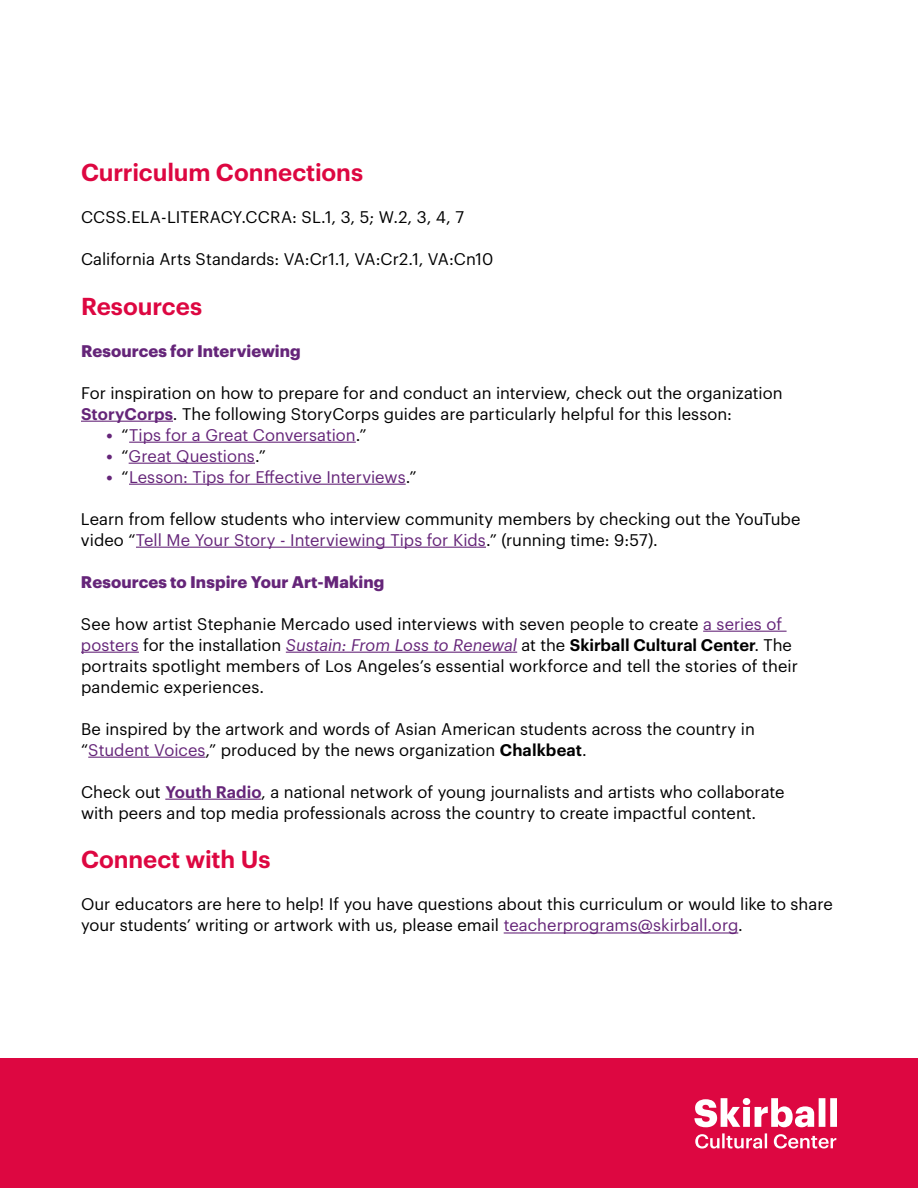
<style>
.page{position:relative;width:918px;height:1188px;background:#fff}
.page>*{position:absolute;margin:0;border:0;box-sizing:border-box;transform-origin:0 0}
.t1{font:600 24px "Graphik";letter-spacing:-.005em;color:#dd0741}
.t2{font:16.5px/21px "Graphik";color:#000}
.t3{font:16.5px "Graphik";letter-spacing:.005em;color:#652579}
.t4{font:700 16.5px "Graphik";letter-spacing:.005em;color:#652579}
.s1{font-weight:600;color:#652579}
.s2{font-weight:700}
.s3{color:#000}
.s4{color:#652579}
.s5{font-style:italic;color:#652579}
.s6{font-weight:600}
</style>
<div class="page">
<hr style="left:81px;top:421px;width:92px;height:1px;background:#652579">
<hr style="left:129px;top:442px;width:227px;height:1px;background:#652579">
<hr style="left:129px;top:463px;width:126px;height:1px;background:#652579">
<hr style="left:129px;top:484px;width:277px;height:1px;background:#652579">
<hr style="left:136px;top:547px;width:350px;height:1px;background:#652579">
<hr style="left:703px;top:631px;width:84px;height:1px;background:#652579">
<hr style="left:81px;top:652px;width:58px;height:1px;background:#652579">
<hr style="left:286px;top:652px;width:231px;height:1px;background:#652579">
<hr style="left:88px;top:757px;width:118px;height:1px;background:#652579">
<hr style="left:165px;top:799px;width:96px;height:1px;background:#652579">
<hr style="left:504px;top:932px;width:234px;height:2px;background:#652579">
<div style="left:0;top:1059px;width:918px;height:129px;background:#dd0741"></div>
<svg style="left:694px;top:1098px;width:143px;height:29px"></svg>
<svg style="left:695px;top:1133px;width:141px;height:16px"></svg>
<h1 class="t1" style="left:81px;top:154px;width:284px">Curriculum Connections</h1>
<p class="t2" style="left:81px;top:205px;width:385px">CCSS.ELA-LITERACY.CCRA: SL.1, 3, 5; W.2, 3, 4, 7</p>
<p class="t2" style="left:81px;top:247px;width:414px">California Arts Standards: VA:Cr1.1, VA:Cr2.1, VA:Cn10</p>
<h1 class="t1" style="left:81px;top:288px;width:123px">Resources</h1>
<p class="t4" style="left:81px;top:338px;width:221px">Resources for Interviewing</p>
<p class="t2" style="left:81px;top:381px;width:703px">For inspiration on how to prepare for and conduct an interview, check out the organization<br><span class="s1">StoryCorps</span>. The following StoryCorps guides are particularly helpful for this lesson:</p>
<p class="t3" style="left:106px;top:422px;width:262px"><span class="s2">•</span> <span class="s3">“</span>Tips for a Great Conversation<span class="s3">.”</span></p>
<p class="t3" style="left:106px;top:443px;width:161px"><span class="s2">•</span> <span class="s3">“</span>Great Questions<span class="s3">.”</span></p>
<p class="t3" style="left:106px;top:464px;width:312px"><span class="s2">•</span> <span class="s3">“</span>Lesson: Tips for Effective Interviews<span class="s3">.”</span></p>
<p class="t2" style="left:81px;top:507px;width:721px">Learn from fellow students who interview community members by checking out the YouTube video “<span class="s4">Tell Me Your Story - Interviewing Tips for Kids</span>.” (running time: 9:57).</p>
<p class="t4" style="left:81px;top:569px;width:305px">Resources to Inspire Your Art-Making</p>
<p class="t2" style="left:81px;top:612px;width:719px">See how artist Stephanie Mercado used interviews with seven people to create <span class="s4">a series of posters</span> for the installation <span class="s5">Sustain: From Loss to Renewal</span> at the <span class="s6">Skirball Cultural Center</span>. The portraits spotlight members of Los Angeles’s essential workforce and tell the stories of their pandemic experiences.</p>
<p class="t2" style="left:81px;top:717px;width:675px">Be inspired by the artwork and words of Asian American students across the country in “<span class="s4">Student Voices</span>,” produced by the news organization <span class="s6">Chalkbeat</span>.</p>
<p class="t2" style="left:81px;top:780px;width:705px">Check out <span class="s1">Youth Radio</span>, a national network of young journalists and artists who collaborate with peers and top media professionals across the country to create impactful content.</p>
<h1 class="t1" style="left:81px;top:841px;width:191px">Connect with Us</h1>
<p class="t2" style="left:81px;top:893px;width:753px">Our educators are here to help! If you have questions about this curriculum or would like to share your students’ writing or artwork with us, please email <span class="s4">teacherprograms@skirball.org</span>.</p>
</div>
